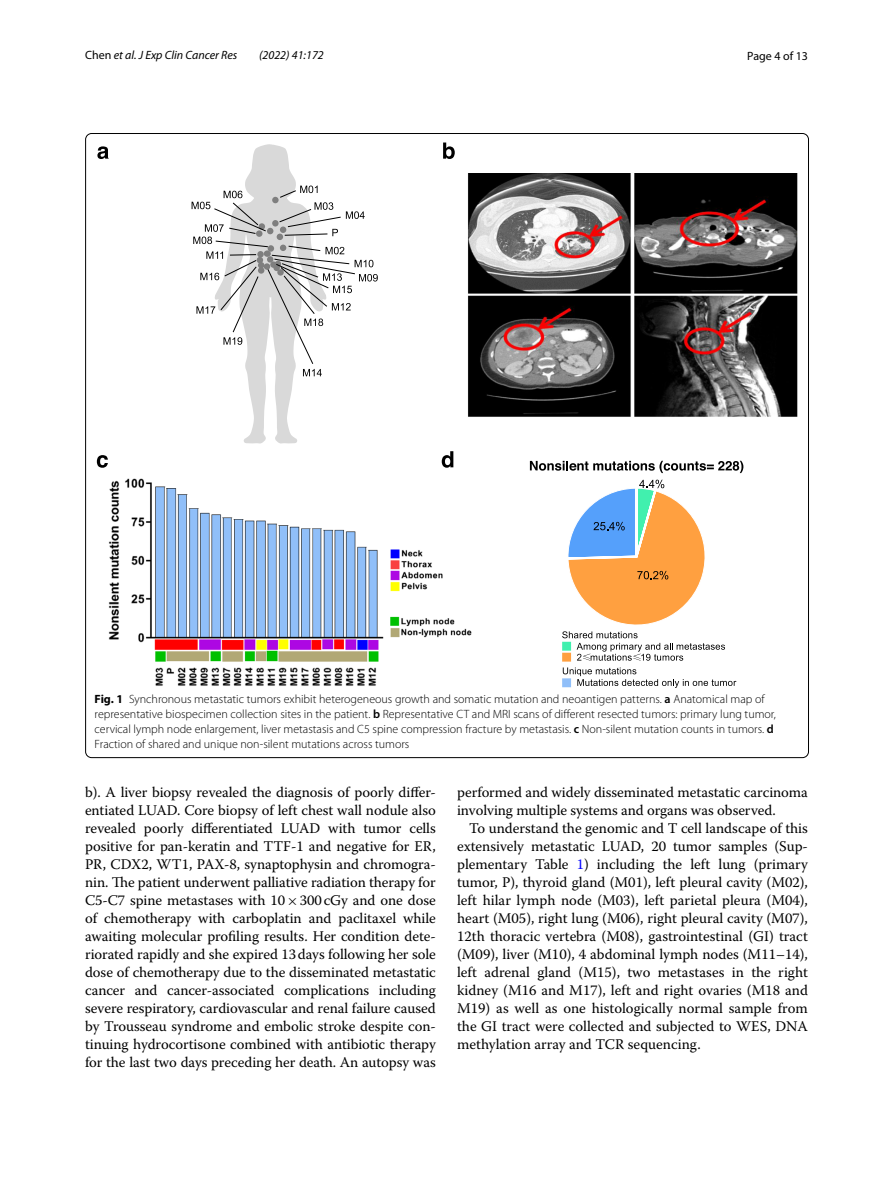
<style>
.page{position:relative;width:893px;height:1187px;background:#fff}
.page>*{position:absolute;margin:0;border:0;box-sizing:border-box;transform-origin:0 0}
.t1{font:14.7px/18px "Warnock Pro";letter-spacing:-.005em;color:#000;text-align:justify}
.t2{font:300 12px/15px "Myriad Pro";color:#000}
.t3{font:italic 12px "Myriad Pro";color:#000}
.t4{font:12px "Myriad Pro";color:#000}
.s1{font-style:normal}
.s2{font-weight:700}
.s3{font-weight:600}
.s4{font-family:"MTSY"}
.s5{color:#00f}
</style>
<div class="page">
<img style="left:108px;top:173px;width:689px;height:513px">
<svg style="left:97px;top:146px;width:12px;height:13px"></svg>
<svg style="left:443px;top:142px;width:12px;height:17px"></svg>
<svg style="left:192px;top:144px;width:186px;height:299px"></svg>
<svg style="left:97px;top:455px;width:11px;height:12px"></svg>
<svg style="left:442px;top:451px;width:11px;height:16px"></svg>
<svg style="left:530px;top:460px;width:213px;height:13px"></svg>
<svg style="left:562px;top:667px;width:174px;height:20px"></svg>
<svg style="left:562px;top:479px;width:163px;height:182px"></svg>
<p class="t3" style="left:85px;top:48px;width:154px"><span class="s1">Chen</span> et al. J Exp Clin Cancer Res</p>
<p class="t3" style="left:259px;top:48px;width:66px">(2022) 41:172</p>
<p class="t4" style="left:747px;top:48px;width:62px">Page 4 of 13</p>
<p class="t2" style="left:95px;top:691px;width:683px"><span class="s2">Fig. 1</span> Synchronous metastatic tumors exhibit heterogeneous growth and somatic mutation and neoantigen patterns. <span class="s3">a</span> Anatomical map of representative biospecimen collection sites in the patient. <span class="s3">b</span> Representative CT and MRI scans of different resected tumors: primary lung tumor, cervical lymph node enlargement, liver metastasis and C5 spine compression fracture by metastasis. <span class="s3">c</span> Non-silent mutation counts in tumors. <span class="s3">d </span>Fraction of shared and unique non-silent mutations across tumors</p>
<p class="t1" style="left:85px;top:783px;width:352px">b). A liver biopsy revealed the diagnosis of poorly differ&shy;entiated LUAD. Core biopsy of left chest wall nodule also revealed poorly differentiated LUAD with tumor cells positive for pan-keratin and TTF-1 and negative for ER, PR, CDX2, WT1, PAX-8, synaptophysin and chromogra&shy;nin. The patient underwent palliative radiation therapy for C5-C7 spine metastases with 10<span class="s4">×</span>300cGy and one dose of chemotherapy with carboplatin and paclitaxel while awaiting molecular profiling results. Her condition dete&shy;riorated rapidly and she expired 13days following her sole dose of chemotherapy due to the disseminated metastatic cancer and cancer-associated complications including severe respiratory, cardiovascular and renal failure caused by Trousseau syndrome and embolic stroke despite con&shy;tinuing hydrocortisone combined with antibiotic therapy for the last two days preceding her death. An autopsy was</p>
<p class="t1" style="left:457px;top:783px;width:352px">performed and widely disseminated metastatic carcinoma involving multiple systems and organs was observed.</p>
<p class="t1" style="left:457px;top:819px;width:352px;text-indent:12px">To understand the genomic and T cell landscape of this extensively metastatic LUAD, 20 tumor samples (Sup&shy;plementary Table <span class="s5">1</span>) including the left lung (primary tumor, P), thyroid gland (M01), left pleural cavity (M02), left hilar lymph node (M03), left parietal pleura (M04), heart (M05), right lung (M06), right pleural cavity (M07), 12th thoracic vertebra (M08), gastrointestinal (GI) tract (M09), liver (M10), 4 abdominal lymph nodes (M11–14), left adrenal gland (M15), two metastases in the right kidney (M16 and M17), left and right ovaries (M18 and M19) as well as one histologically normal sample from the GI tract were collected and subjected to WES, DNA methylation array and TCR sequencing.</p>
</div>
